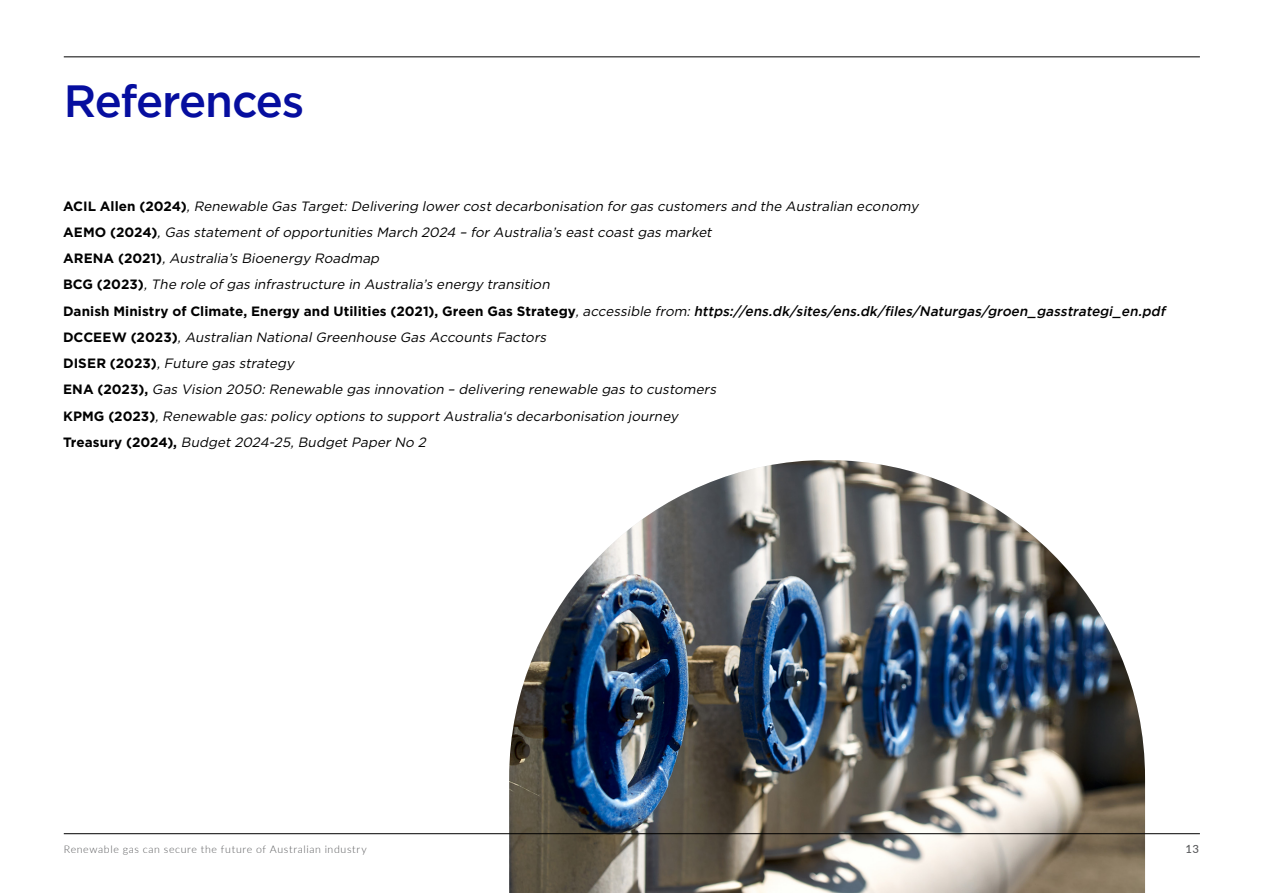
<style>
.page{position:relative;width:1263px;height:893px;background:#fff}
.page>*{position:absolute;margin:0;border:0;box-sizing:border-box;transform-origin:0 0}
.t1{font:500 45px "Gotham";letter-spacing:-.03em;color:#060e9f}
.t2{font:italic 13.5px/26.2px "Gotham";color:#000}
.t3{font:500 11.25px "Lato";color:#58595b}
.t4{font:300 10.5px "Lato";letter-spacing:.06em;color:#58595b}
.s1{font-weight:700;font-style:normal}
.s2{font-weight:500}
</style>
<div class="page">
<img style="left:509px;top:460px;width:636px;height:433px">
<hr style="left:64px;top:833px;width:1136px;height:1px;background:#000">
<hr style="left:64px;top:57px;width:1136px;height:1px;background:#000">
<h1 class="t1" style="left:64px;top:75px;width:242px">References</h1>
<p class="t2" style="left:63px;top:192px;width:1106px"><span class="s1">A C I L A l l e n ( 2 0 2 4 )</span> , Renewable Gas Target:Delivering lowercostdecarbonisation forgas customers and the Australian economy<br><span class="s1">A E M O ( 2 0 2 4 )</span> , Gas statementofopportunities March 2024 – forAustralia’s eastcoastgas market<br><span class="s1">A R E N A ( 2 0 2 1 )</span> , Australia’s Bioenergy Roadmap<br><span class="s1">B C G ( 2 0 2 3 )</span> , The role ofgas infrastructure in Australia’s energy transition<br><span class="s1">D a n i s h M i n i s t r y o f C l i m a t e , E n e r g y a n d U t i l i t i e s ( 2 0 2 1 ) , G r e e n G a s S t ra t e g y</span>,accessible from:<span class="s2">https://ens.dk/sites/ens.dk/files/Naturgas/groen_gasstrategi_ en.pdf </span><span class="s1">D C C E E W ( 2 0 2 3 )</span> ,Australian NationalGreenhouse Gas Accounts Factors<br><span class="s1">D I S E R ( 2 0 2 3 )</span> , Future gas strategy<br><span class="s1">E N A ( 2 0 2 3 ) ,</span> Gas Vision 2050: Renewable gas innovation – delivering renewable gas to customers<br><span class="s1">K P M G ( 2 0 2 3 )</span> ,Renewable gas:policy options to supportAustralia‘s decarbonisation journey<br><span class="s1">Tr e a s u ry ( 2 0 2 4) ,</span> Budget2024-25,BudgetPaperNo 2</p>
<p class="t4" style="left:64px;top:841px;width:304px">Renewable gas can secure the future of Australian industry</p>
<p class="t3" style="left:1186px;top:840px;width:15px">13</p>
</div>
